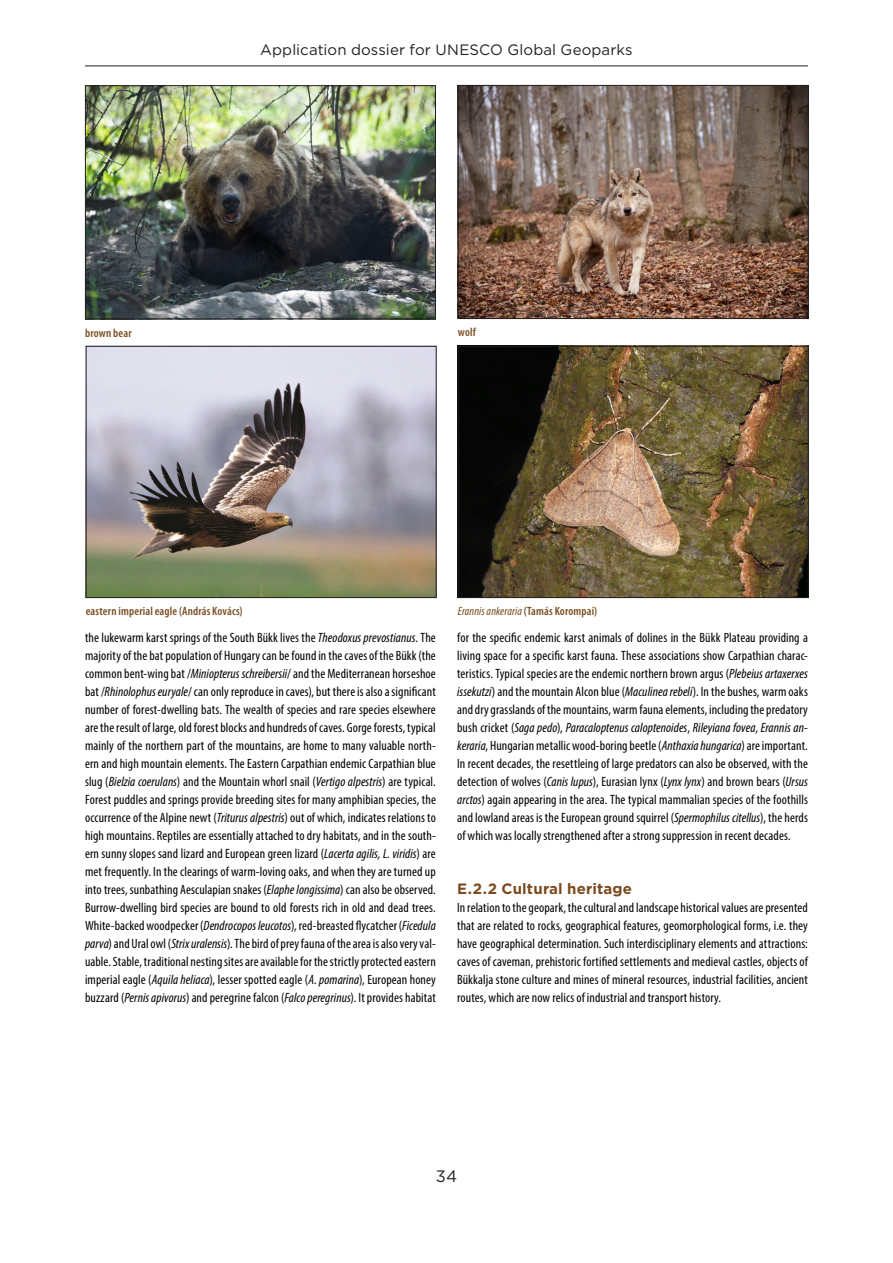
<style>
.page{position:relative;width:893px;height:1263px;background:#fff}
.page>*{position:absolute;margin:0;border:0;box-sizing:border-box;transform-origin:0 0}
.t1{font:16.5px "Gotham";color:#231f20}
.t2{font:15px "Gotham";letter-spacing:.005em;color:#231f20}
.Alcím3{font:700 15px "Gotham";letter-spacing:.01em;color:#794c1f}
.Szöveg_bekezdéssel{font:condensed 13.5px/18px "Myriad Pro";letter-spacing:.01em;color:#000;text-align:justify}
.Szöveg_bekezdés_nélk{font:condensed 13.5px/18px "Myriad Pro";letter-spacing:.01em;color:#000;text-align:justify}
.kepfelirat_8{font:600 condensed 12px "Myriad Pro";letter-spacing:.015em;color:#794c1f}
.kepfelirat_8-2{font:italic condensed 12px "Myriad Pro";letter-spacing:.01em;color:#794c1f}
.s1{font-weight:600;font-style:normal}
.s2{font-style:italic}
</style>
<div class="page">
<hr style="left:85px;top:66px;width:723px;height:1px;background:#231f20">
<img style="left:88px;top:348px;width:347px;height:248px">
<div style="left:86px;top:346px;width:351px;height:252px;border:1px solid #231f20"></div>
<img style="left:460px;top:87px;width:347px;height:230px">
<div style="left:458px;top:85px;width:351px;height:234px;border:1px solid #231f20"></div>
<img style="left:87px;top:87px;width:347px;height:230px">
<div style="left:85px;top:85px;width:351px;height:234px;border:1px solid #231f20"></div>
<img style="left:460px;top:348px;width:347px;height:248px">
<div style="left:458px;top:346px;width:351px;height:252px;border:1px solid #231f20"></div>
<p class="t2" style="left:260px;top:40px;width:374px">Application dossier for UNESCO Global Geoparks</p>
<p class="kepfelirat_8" style="left:85px;top:326px;width:48px">brown bear</p>
<p class="kepfelirat_8" style="left:458px;top:326px;width:20px">wolf</p>
<p class="kepfelirat_8" style="left:86px;top:605px;width:158px">eastern imperial eagle (András Kovács)</p>
<p class="kepfelirat_8-2" style="left:458px;top:604px;width:141px">Erannis ankeraria <span class="s1">(Tamás Korompai)</span></p>
<p class="Szöveg_bekezdéssel" style="left:85px;top:628px;width:352px">the lukewarm karst springs of the South Bükk lives the <span class="s2">Theodoxus prevostianus</span>. The majority of the bat population of Hungary can be found in the caves of the Bükk (the common bent-wing bat /<span class="s2">Miniopterus schreibersii</span>/ and the Mediterranean horseshoe bat /<span class="s2">Rhinolophus euryale</span>/ can only reproduce in caves), but there is also a significant number of forest-dwelling bats. The wealth of species and rare species elsewhere are the result of large, old forest blocks and hundreds of caves. Gorge forests, typical mainly of the northern part of the mountains, are home to many valuable north&shy;ern and high mountain elements. The Eastern Carpathian endemic Carpathian blue slug (<span class="s2">Bielzia coerulans</span>) and the Mountain whorl snail (<span class="s2">Vertigo alpestris</span>) are typical.<br>Forest puddles and springs provide breeding sites for many amphibian species, the occurrence of the Alpine newt (<span class="s2">Triturus alpestris</span>) out of which, indicates relations to high mountains. Reptiles are essentially attached to dry habitats, and in the south&shy;ern sunny slopes sand lizard and European green lizard (<span class="s2">Lacerta agilis, L. viridis</span>) are met frequently. In the clearings of warm-loving oaks, and when they are turned up into trees, sunbathing Aesculapian snakes (<span class="s2">Elaphe longissima</span>) can also be observed.<br>Burrow-dwelling bird species are bound to old forests rich in old and dead trees.<br>White-backed woodpecker (<span class="s2">Dendrocopos leucotos</span>), red-breasted flycatcher (<span class="s2">Ficedula parva</span>) and Ural owl (<span class="s2">Strix uralensis</span>). The bird of prey fauna of the area is also very val&shy;uable. Stable, traditional nesting sites are available for the strictly protected eastern imperial eagle (<span class="s2">Aquila heliaca</span>), lesser spotted eagle (<span class="s2">A. pomarina</span>), European honey buzzard (<span class="s2">Pernis apivorus</span>) and peregrine falcon (<span class="s2">Falco peregrinus</span>). It provides habitat</p>
<p class="Szöveg_bekezdéssel" style="left:457px;top:628px;width:352px">for the specific endemic karst animals of dolines in the Bükk Plateau providing a living space for a specific karst fauna. These associations show Carpathian charac&shy;teristics. Typical species are the endemic northern brown argus (<span class="s2">Plebeius artaxerxes issekutzi</span>) and the mountain Alcon blue (<span class="s2">Maculinea rebeli</span>). In the bushes, warm oaks and dry grasslands of the mountains, warm fauna elements, including the predatory bush cricket (<span class="s2">Saga pedo</span>), <span class="s2">Paracaloptenus caloptenoides</span>, <span class="s2">Rileyiana fovea</span>, <span class="s2">Erannis an&shy;keraria</span>, Hungarian metallic wood-boring beetle (<span class="s2">Anthaxia hungarica</span>) are important.<br>In recent decades, the resettleing of large predators can also be observed, with the detection of wolves (<span class="s2">Canis lupus</span>), Eurasian lynx (<span class="s2">Lynx lynx</span>) and brown bears (<span class="s2">Ursus arctos</span>) again appearing in the area. The typical mammalian species of the foothills and lowland areas is the European ground squirrel (<span class="s2">Spermophilus citellus</span>), the herds of which was locally strengthened after a strong suppression in recent decades.</p>
<p class="Alcím3" style="left:457px;top:878px;width:176px">E.2.2 Cultural heritage</p>
<p class="Szöveg_bekezdés_nélk" style="left:457px;top:898px;width:352px">In relation to the geopark, the cultural and landscape historical values are presented that are related to rocks, geographical features, geomorphological forms, i.e. they have geographical determination. Such interdisciplinary elements and attractions: caves of caveman, prehistoric fortified settlements and medieval castles, objects of Bükkalja stone culture and mines of mineral resources, industrial facilities, ancient routes, which are now relics of industrial and transport history.</p>
<p class="t1" style="left:436px;top:1166px;width:23px">34</p>
</div>
